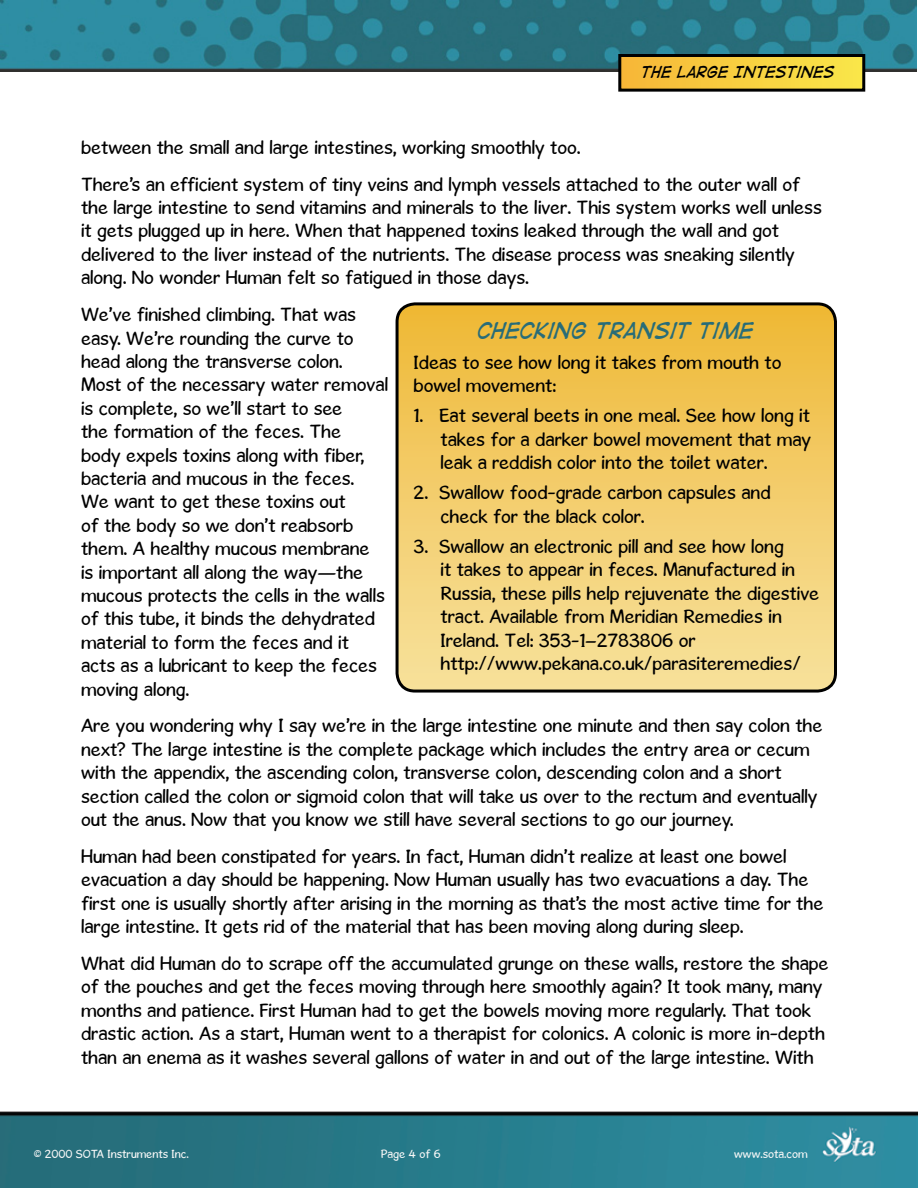
<style>
.page{position:relative;width:918px;height:1188px;background:#fff}
.page>*{position:absolute;margin:0;border:0;box-sizing:border-box;transform-origin:0 0}
.t1{font:italic 21px "Digital Strip";color:#286c78}
.t2{font:19.5px/23.4px "Gosmick Sans";color:#000}
.t3{font:italic 15px "Digital Strip";color:#000}
.t4{font:12px "Gosmick Sans";color:#f5f6f6}
</style>
<div class="page">
<img style="left:0;top:0;width:917px;height:72px">
<div style="left:620px;top:56px;width:244px;height:34px;background:linear-gradient(to right,#f7b637,#fae849)"></div>
<div style="left:618px;top:54px;width:247px;height:38px;border:3px solid #000"></div>
<img style="left:0;top:1111px;width:918px;height:77px">
<svg style="left:397px;top:306px;width:436px;height:385px;background:#f3cd6a"></svg>
<div style="left:396px;top:302px;width:441px;height:391px;border:3px solid #000;border-radius:18px"></div>
<p class="t3" style="left:642px;top:64px;width:195px">THE LARGE INTESTINES</p>
<p class="t2" style="left:81px;top:129px;width:721px;line-height:36.9px">between the small and large intestines, working smoothly too.<br>There’s an efficient system of tiny veins and lymph vessels attached to the outer wall of</p>
<p class="t2" style="left:81px;top:196px;width:742px">the large intestine to send vitamins and minerals to the liver. This system works well unless it gets plugged up in here. When that happened toxins leaked through the wall and got delivered to the liver instead of the nutrients. The disease process was sneaking silently along. No wonder Human felt so fatigued in those days.</p>
<p class="t2" style="left:81px;top:303px;width:309px">We’ve finished climbing. That was easy. We’re rounding the curve to head along the transverse colon.<br>Most of the necessary water removal is complete, so we’ll start to see<br>the formation of the feces. The<br>body expels toxins along with fiber, bacteria and mucous in the feces.<br>We want to get these toxins out<br>of the body so we don’t reabsorb them. A healthy mucous membrane<br>is important all along the way—the mucous protects the cells in the walls of this tube, it binds the dehydrated material to form the feces and it<br>acts as a lubricant to keep the feces moving along.</p>
<p class="t2" style="left:81px;top:714px;width:743px">Are you wondering why I say we’re in the large intestine one minute and then say colon the next? The large intestine is the complete package which includes the entry area or cecum with the appendix, the ascending colon, transverse colon, descending colon and a short section called the colon or sigmoid colon that will take us over to the rectum and eventually out the anus. Now that you know we still have several sections to go our journey.</p>
<p class="t2" style="left:81px;top:844px;width:744px">Human had been constipated for years. In fact, Human didn’t realize at least one bowel evacuation a day should be happening. Now Human usually has two evacuations a day. The first one is usually shortly after arising in the morning as that’s the most active time for the large intestine. It gets rid of the material that has been moving along during sleep.</p>
<p class="t2" style="left:81px;top:952px;width:749px">What did Human do to scrape off the accumulated grunge on these walls, restore the shape of the pouches and get the feces moving through here smoothly again? It took many, many months and patience. First Human had to get the bowels moving more regularly. That took drastic action. As a start, Human went to a therapist for colonics. A colonic is more in-depth than an enema as it washes several gallons of water in and out of the large intestine. With</p>
<p class="t1" style="left:478px;top:319px;width:278px">CHECKING TRANSIT TIME</p>
<p class="t2" style="left:414px;top:350px;width:369px">Ideas to see how long it takes from mouth to bowel movement:</p>
<p class="t2" style="left:441px;top:404px;width:372px;text-align:justify;text-indent:-27px">1. Eat several beets in one meal. See how long it takes for a darker bowel movement that may leak a reddish color into the toilet water.</p>
<p class="t2" style="left:441px;top:481px;width:332px;text-indent:-27px">2. Swallow food-grade carbon capsules and check for the black color.</p>
<p class="t2" style="left:441px;top:534px;width:380px;text-indent:-27px">3. Swallow an electronic pill and see how long<br>it takes to appear in feces. Manufactured in Russia, these pills help rejuvenate the digestive tract. Available from Meridian Remedies in Ireland. Tel: 353-1–2783806 or http://www.pekana.co.uk/parasiteremedies/</p>
<p class="t4" style="left:34px;top:1146px;width:157px">© 2000 SOTA Instruments Inc.</p>
<p class="t4" style="left:381px;top:1146px;width:61px">Page 4 of 6</p>
<p class="t4" style="left:734px;top:1146px;width:75px">www.sota.com</p>
</div>
